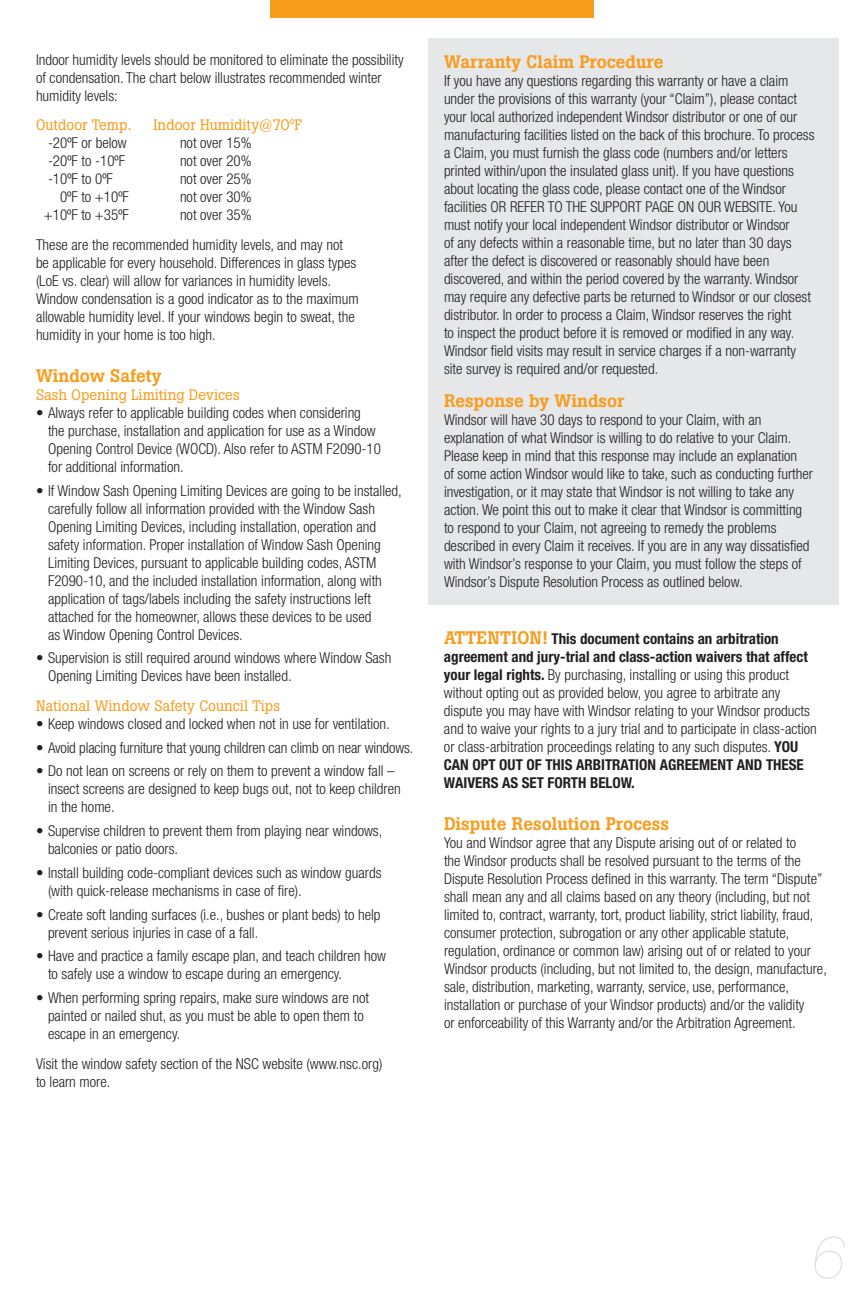
<style>
.page{position:relative;width:864px;height:1296px;background:#fff}
.page>*{position:absolute;margin:0;border:0;box-sizing:border-box;transform-origin:0 0}
.t1{font:italic 200 60px "Helvetica Neue LT Std";color:#dcdddf}
.t2{font:500 18px "Boton";color:#f89c1c}
.t3{font:300 condensed 15px/18px "Helvetica Neue LT Std";color:#231f20}
.t4{font:15px "Boton";color:#f89c1c}
.s1{font-family:"Boton";font-weight:500;font-stretch:normal;font-size:18px;color:#f89c1c}
.s2{font-weight:700}
</style>
<div class="page">
<div style="left:428px;top:38px;width:410px;height:567px;background:#e6e7e9"></div>
<div style="left:270px;top:0;width:324px;height:18px;background:#f89c1c"></div>
<p class="t3" style="left:36px;top:50px;width:369px">Indoor humidity levels should be monitored to eliminate the possibility of condensation. The chart below illustrates recommended winter humidity levels:</p>
<p class="t4" style="left:36px;top:116px;width:97px">Outdoor Temp.</p>
<p class="t4" style="left:154px;top:116px;width:150px">Indoor Humidity@70ºF</p>
<p class="t3" style="left:48px;top:134px;width:80px">-20ºF or below</p>
<p class="t3" style="left:180px;top:134px;width:73px">not over 15%</p>
<p class="t3" style="left:48px;top:152px;width:79px">-20ºF to -10ºF</p>
<p class="t3" style="left:180px;top:152px;width:73px">not over 20%</p>
<p class="t3" style="left:48px;top:170px;width:66px">-10ºF to 0ºF</p>
<p class="t3" style="left:180px;top:170px;width:73px">not over 25%</p>
<p class="t3" style="left:60px;top:188px;width:70px">0ºF to +10ºF</p>
<p class="t3" style="left:180px;top:188px;width:73px">not over 30%</p>
<p class="t3" style="left:44px;top:206px;width:87px">+10ºF to +35ºF</p>
<p class="t3" style="left:36px;top:200px;width:309px;line-height:29.6px;text-indent:144px">not over 35%<br>These are the recommended humidity levels, and may not</p>
<p class="t3" style="left:36px;top:253px;width:324px">be applicable for every household. Differences in glass types (LoE vs. clear) will allow for variances in humidity levels.<br>Window condensation is a good indicator as to the maximum allowable humidity level. If your windows begin to sweat, the humidity in your home is too high.</p>
<p class="t2" style="left:36px;top:365px;width:127px">Window Safety</p>
<p class="t4" style="left:36px;top:386px;width:205px">Sash Opening Limiting Devices</p>
<p class="t3" style="left:48px;top:403px;width:335px;text-indent:-12px">• Always refer to applicable building codes when considering the purchase, installation and application for use as a Window Opening Control Device (WOCD). Also refer to ASTM F2090-10 for additional information.</p>
<p class="t3" style="left:48px;top:481px;width:355px;text-indent:-12px">• If Window Sash Opening Limiting Devices are going to be installed, carefully follow all information provided with the Window Sash Opening Limiting Devices, including installation, operation and safety information. Proper installation of Window Sash Opening Limiting Devices, pursuant to applicable building codes, ASTM F2090-10, and the included installation information, along with application of tags/labels including the safety instructions left attached for the homeowner, allows these devices to be used<br>as Window Opening Control Devices.</p>
<p class="t3" style="left:48px;top:649px;width:345px;text-indent:-12px">• Supervision is still required around windows where Window Sash<br>Opening Limiting Devices have been installed.</p>
<p class="t4" style="left:36px;top:697px;width:245px">National Window Safety Council Tips</p>
<p class="t3" style="left:36px;top:714px;width:355px">• Keep windows closed and locked when not in use for ventilation.</p>
<p class="t3" style="left:36px;top:738px;width:379px">• Avoid placing furniture that young children can climb on near windows.</p>
<p class="t3" style="left:48px;top:762px;width:354px;text-indent:-12px">• Do not lean on screens or rely on them to prevent a window fall – insect screens are designed to keep bugs out, not to keep children in the home.</p>
<p class="t3" style="left:48px;top:822px;width:336px;text-indent:-12px">• Supervise children to prevent them from playing near windows, balconies or patio doors.</p>
<p class="t3" style="left:48px;top:864px;width:335px;text-indent:-12px">• Install building code-compliant devices such as window guards (with quick-release mechanisms in case of fire).</p>
<p class="t3" style="left:48px;top:905px;width:334px;text-indent:-12px">• Create soft landing surfaces (i.e., bushes or plant beds) to help prevent serious injuries in case of a fall.</p>
<p class="t3" style="left:48px;top:947px;width:340px;text-indent:-12px">• Have and practice a family escape plan, and teach children how to safely use a window to escape during an emergency.</p>
<p class="t3" style="left:48px;top:989px;width:323px;text-indent:-12px">• When performing spring repairs, make sure windows are not painted or nailed shut, as you must be able to open them to escape in an emergency.</p>
<p class="t3" style="left:36px;top:1054px;width:348px">Visit the window safety section of the NSC website (www.nsc.org) to learn more.</p>
<p class="t2" style="left:444px;top:51px;width:221px">Warranty Claim Procedure</p>
<p class="t3" style="left:444px;top:71px;width:372px">If you have any questions regarding this warranty or have a claim under the provisions of this warranty (your “Claim”), please contact your local authorized independent Windsor distributor or one of our manufacturing facilities listed on the back of this brochure. To process a Claim, you must furnish the glass code (numbers and/or letters printed within/upon the insulated glass unit). If you have questions about locating the glass code, please contact one of the Windsor facilities OR REFER TO THE SUPPORT PAGE ON OUR WEBSITE. You must notify your local independent Windsor distributor or Windsor<br>of any defects within a reasonable time, but no later than 30 days after the defect is discovered or reasonably should have been discovered, and within the period covered by the warranty. Windsor may require any defective parts be returned to Windsor or our closest distributor. In order to process a Claim, Windsor reserves the right<br>to inspect the product before it is removed or modified in any way.<br>Windsor field visits may result in service charges if a non-warranty site survey is required and/or requested.</p>
<p class="t2" style="left:444px;top:390px;width:182px">Response by Windsor</p>
<p class="t3" style="left:444px;top:410px;width:371px">Windsor will have 30 days to respond to your Claim, with an explanation of what Windsor is willing to do relative to your Claim.<br>Please keep in mind that this response may include an explanation<br>of some action Windsor would like to take, such as conducting further investigation, or it may state that Windsor is not willing to take any action. We point this out to make it clear that Windsor is committing to respond to your Claim, not agreeing to remedy the problems described in every Claim it receives. If you are in any way dissatisfied with Windsor’s response to your Claim, you must follow the steps of Windsor’s Dispute Resolution Process as outlined below.</p>
<p class="t3" style="left:444px;top:630px;width:374px"><span class="s1">ATTENTION!</span> <span class="s2">This document contains an arbitration agreement and jury-trial and class-action waivers that affect your legal rights.</span> By purchasing, installing or using this product without opting out as provided below, you agree to arbitrate any dispute you may have with Windsor relating to your Windsor products and to waive your rights to a jury trial and to participate in class-action or class-arbitration proceedings relating to any such disputes. <span class="s2">YOU CAN OPT OUT OF THIS ARBITRATION AGREEMENT AND THESE WAIVERS AS SET FORTH BELOW.</span></p>
<p class="t2" style="left:444px;top:813px;width:227px">Dispute Resolution Process</p>
<p class="t3" style="left:444px;top:834px;width:384px">You and Windsor agree that any Dispute arising out of or related to<br>the Windsor products shall be resolved pursuant to the terms of the Dispute Resolution Process defined in this warranty. The term “Dispute” shall mean any and all claims based on any theory (including, but not limited to, contract, warranty, tort, product liability, strict liability, fraud, consumer protection, subrogation or any other applicable statute, regulation, ordinance or common law) arising out of or related to your Windsor products (including, but not limited to, the design, manufacture, sale, distribution, marketing, warranty, service, use, performance, installation or purchase of your Windsor products) and/or the validity<br>or enforceability of this Warranty and/or the Arbitration Agreement.</p>
<h1 class="t1" style="left:813px;top:1223px;width:35px">6</h1>
</div>
